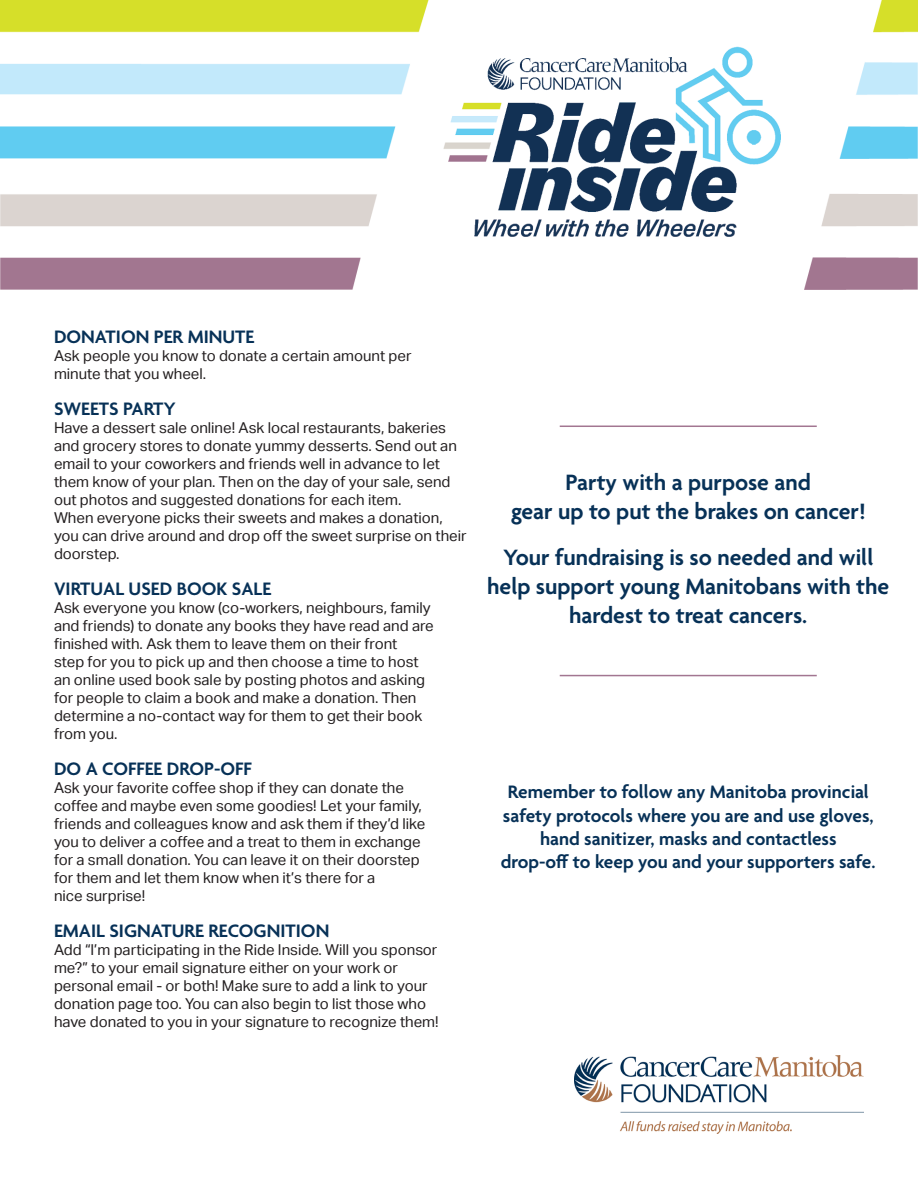
<style>
.page{position:relative;width:918px;height:1188px;background:#fff}
.page>*{position:absolute;margin:0;border:0;box-sizing:border-box;transform-origin:0 0}
.t1{font:600 24px/28.8px "Agenda";color:#073157;text-align:center}
.HEADING{font:600 19.5px/23.4px "Agenda";color:#073157;text-align:center}
.PARA{font:15px/18px "Aktiv Grotesk";color:#231f20}
.HEADING-2{font:15px/18px "Aktiv Grotesk";color:#231f20}
</style>
<div class="page">
<img style="left:0;top:0;width:918px;height:289px">
<img style="left:575px;top:1056px;width:289px;height:78px">
<hr style="left:560px;top:426px;width:257px;height:1px;background:#a27691">
<hr style="left:560px;top:675px;width:257px;height:1px;background:#a27691">
<p class="HEADING" style="left:54px;top:326px;width:202px">DONATION PER MINUTE</p>
<p class="HEADING-2" style="left:54px;top:347px;width:359px">Ask people you know to donate a certain amount per minute that you wheel.</p>
<p class="HEADING" style="left:54px;top:398px;width:123px">SWEETS PARTY</p>
<p class="PARA" style="left:54px;top:419px;width:414px">Have a dessert sale online! Ask local restaurants, bakeries and grocery stores to donate yummy desserts. Send out an email to your coworkers and friends well in advance to let them know of your plan. Then on the day of your sale, send out photos and suggested donations for each item.<br>When everyone picks their sweets and makes a donation, you can drive around and drop off the sweet surprise on their doorstep.</p>
<p class="HEADING" style="left:54px;top:578px;width:219px">VIRTUAL USED BOOK SALE</p>
<p class="PARA" style="left:54px;top:599px;width:378px">Ask everyone you know (co-workers, neighbours, family</p>
<p class="PARA" style="left:54px;top:617px;width:381px">and friends) to donate any books they have read and are</p>
<p class="PARA" style="left:54px;top:635px;width:345px">finished with. Ask them to leave them on their front</p>
<p class="PARA" style="left:54px;top:653px;width:366px">step for you to pick up and then choose a time to host</p>
<p class="PARA" style="left:54px;top:671px;width:373px">an online used book sale by posting photos and asking</p>
<p class="PARA" style="left:54px;top:689px;width:364px">for people to claim a book and make a donation. Then</p>
<p class="PARA" style="left:54px;top:707px;width:370px">determine a no-contact way for them to get their book</p>
<p class="PARA" style="left:54px;top:725px;width:65px">from you.</p>
<p class="HEADING" style="left:54px;top:758px;width:199px">DO A COFFEE DROP-OFF</p>
<p class="PARA" style="left:54px;top:779px;width:351px">Ask your favorite coffee shop if they can donate the</p>
<p class="PARA" style="left:54px;top:797px;width:369px">coffee and maybe even some goodies! Let your family,</p>
<p class="PARA" style="left:54px;top:815px;width:373px">friends and colleagues know and ask them if they’d like</p>
<p class="PARA" style="left:54px;top:833px;width:368px">you to deliver a coffee and a treat to them in exchange</p>
<p class="PARA" style="left:54px;top:851px;width:367px">for a small donation. You can leave it on their doorstep</p>
<p class="PARA" style="left:54px;top:869px;width:323px">for them and let them know when it’s there for a</p>
<p class="PARA" style="left:54px;top:887px;width:93px">nice surprise!</p>
<p class="HEADING" style="left:54px;top:920px;width:277px">EMAIL SIGNATURE RECOGNITION</p>
<p class="PARA" style="left:54px;top:941px;width:386px">Add “I’m participating in the Ride Inside. Will you sponsor me?” to your email signature either on your work or personal email - or both! Make sure to add a link to your donation page too. You can also begin to list those who have donated to you in your signature to recognize them!</p>
<p class="t1" style="left:511px;top:469px;width:356px">Party with a purpose and<br>gear up to put the brakes on cancer!</p>
<p class="t1" style="left:487px;top:545px;width:404px">Your fundraising is so needed and will help support young Manitobans with the hardest to treat cancers.</p>
<p class="HEADING" style="left:501px;top:781px;width:376px">Remember to follow any Manitoba provincial safety protocols where you are and use gloves, hand sanitizer, masks and contactless<br>drop-off to keep you and your supporters safe.</p>
</div>
